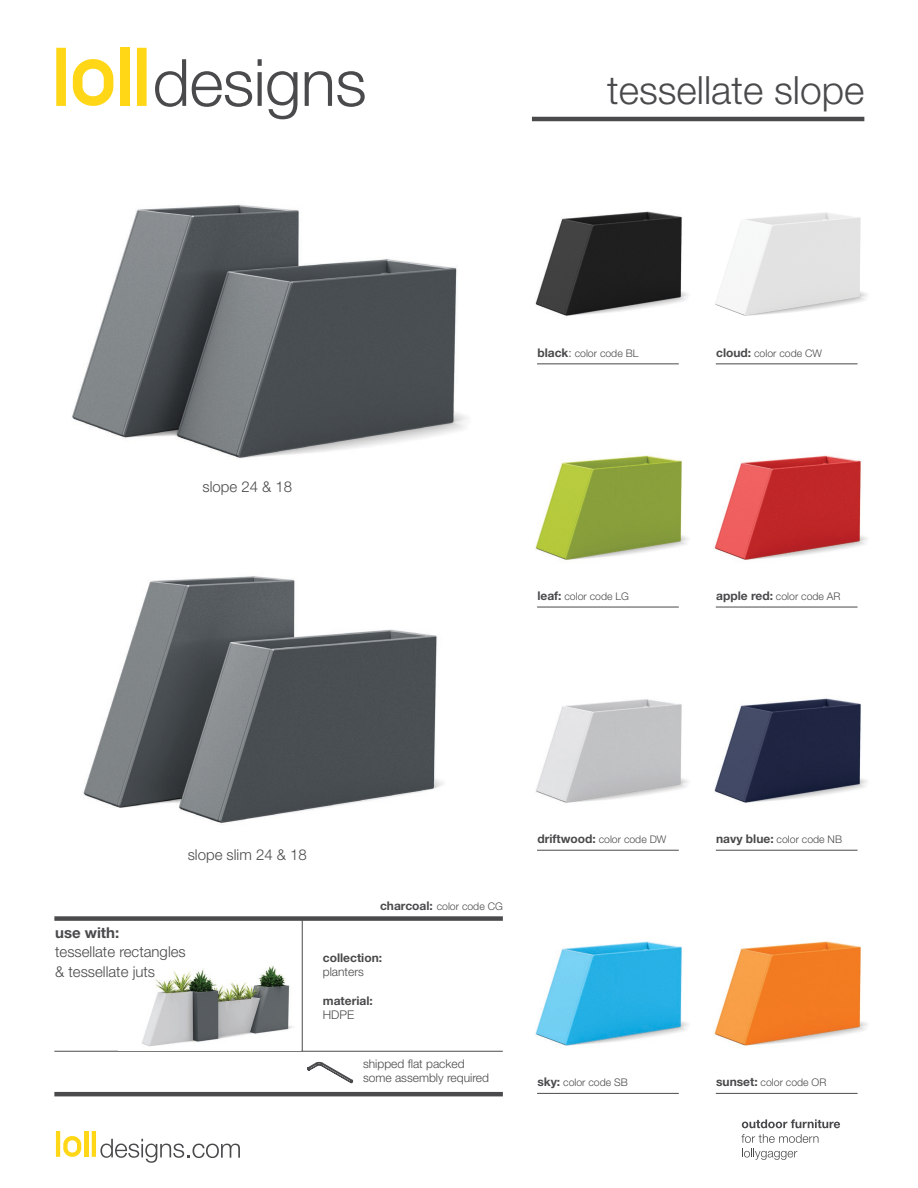
<style>
.page{position:relative;width:918px;height:1188px;background:#fff}
.page>*{position:absolute;margin:0;border:0;box-sizing:border-box;transform-origin:0 0}
.t1{font:300 39px "Helvetica Neue";color:#4a4a4c}
.t2{font:300 15px/19.5px "Helvetica Neue";color:#4a4a4c}
.t3{font:300 12px/14.4px "Helvetica Neue";color:#4a4a4c}
.t4{font:700 12px/14.4px "Helvetica Neue";color:#4a4a4c}
.t5{font:300 10.5px "Helvetica Neue";color:#4a4a4c}
.s1{font-weight:700;font-size:12px}
.s2{font-size:12px}
.s3{font-weight:700}
.s4{font-weight:300}
</style>
<div class="page">
<hr style="left:532px;top:117px;width:332px;height:4px;background:#4a4a4c">
<div style="left:54px;top:916px;width:449px;height:5px;background:#4a4a4c"></div>
<hr style="left:54px;top:1092px;width:449px;height:4px;background:#4a4a4c">
<svg style="left:307px;top:1062px;width:46px;height:21px"></svg>
<hr style="left:54px;top:1051px;width:449px;height:1px;background:#4a4a4c">
<hr style="left:302px;top:919px;width:1px;height:132px;background:#4a4a4c">
<hr style="left:537px;top:364px;width:142px;height:1px;background:#4a4a4c">
<hr style="left:537px;top:607px;width:142px;height:1px;background:#4a4a4c">
<hr style="left:537px;top:850px;width:142px;height:1px;background:#4a4a4c">
<hr style="left:537px;top:1093px;width:142px;height:1px;background:#4a4a4c">
<hr style="left:716px;top:364px;width:142px;height:1px;background:#4a4a4c">
<hr style="left:716px;top:607px;width:142px;height:1px;background:#4a4a4c">
<hr style="left:716px;top:850px;width:142px;height:1px;background:#4a4a4c">
<hr style="left:716px;top:1093px;width:142px;height:1px;background:#4a4a4c">
<div style="left:84px;top:1131px;width:5px;height:26px;background:#ffd716"></div>
<hr style="left:56px;top:1131px;width:4px;height:26px;background:#ffd716">
<hr style="left:92px;top:1131px;width:4px;height:26px;background:#ffd716">
<svg style="left:63px;top:1136px;width:18px;height:21px"></svg>
<svg style="left:100px;top:1139px;width:140px;height:24px"></svg>
<svg style="left:155px;top:59px;width:31px;height:48px"></svg>
<svg style="left:192px;top:71px;width:60px;height:36px"></svg>
<svg style="left:258px;top:59px;width:39px;height:60px"></svg>
<svg style="left:305px;top:71px;width:60px;height:36px"></svg>
<div style="left:120px;top:48px;width:10px;height:58px;background:#ffd716"></div>
<div style="left:56px;top:48px;width:10px;height:58px;background:#ffd716"></div>
<div style="left:137px;top:48px;width:10px;height:58px;background:#ffd716"></div>
<svg style="left:73px;top:59px;width:40px;height:47px"></svg>
<svg style="left:742px;top:1119px;width:98px;height:9px"></svg>
<svg style="left:741px;top:1134px;width:78px;height:9px"></svg>
<svg style="left:742px;top:1149px;width:55px;height:11px"></svg>
<img style="left:72px;top:204px;width:396px;height:255px">
<img style="left:83px;top:576px;width:360px;height:248px">
<img style="left:535px;top:211px;width:332px;height:105px">
<img style="left:535px;top:455px;width:333px;height:105px">
<img style="left:536px;top:698px;width:332px;height:105px">
<img style="left:535px;top:941px;width:333px;height:105px">
<img style="left:142px;top:966px;width:151px;height:81px">
<p class="t1" style="left:607px;top:67px;width:259px">tessellate slope</p>
<p class="t2" style="left:202px;top:476px;width:91px">slope 24 &amp; 18</p>
<p class="t5" style="left:537px;top:347px;width:102px"><span class="s1">black</span><span class="s2">:</span> color code BL</p>
<p class="t5" style="left:716px;top:347px;width:107px"><span class="s1">cloud:</span> color code CW</p>
<p class="t5" style="left:537px;top:590px;width:93px"><span class="s1">leaf:</span> color code LG</p>
<p class="t5" style="left:716px;top:590px;width:126px"><span class="s1">apple red:</span> color code AR</p>
<p class="t2" style="left:188px;top:844px;width:121px">slope slim 24 &amp; 18</p>
<p class="t2" style="left:55px;top:922px;width:132px"><span class="s3">use with:<br></span>tessellate rectangles &amp; tessellate juts</p>
<p class="t5" style="left:380px;top:899px;width:124px"><span class="s1">charcoal:</span> color code CG</p>
<p class="t4" style="left:323px;top:950px;width:61px">collection:</p>
<p class="t3" style="left:323px;top:964px;width:43px">planters</p>
<p class="t4" style="left:323px;top:993px;width:51px">material:<br><span class="s4">HDPE</span></p>
<p class="t3" style="left:363px;top:1056px;width:128px">shipped flat packed some assembly required</p>
<p class="t5" style="left:537px;top:833px;width:131px"><span class="s1">driftwood:</span> color code DW</p>
<p class="t5" style="left:716px;top:833px;width:127px"><span class="s1">navy blue:</span> color code NB</p>
<p class="t5" style="left:537px;top:1076px;width:92px"><span class="s1">sky:</span> color code SB</p>
<p class="t5" style="left:716px;top:1076px;width:112px"><span class="s1">sunset:</span> color code OR</p>
</div>
